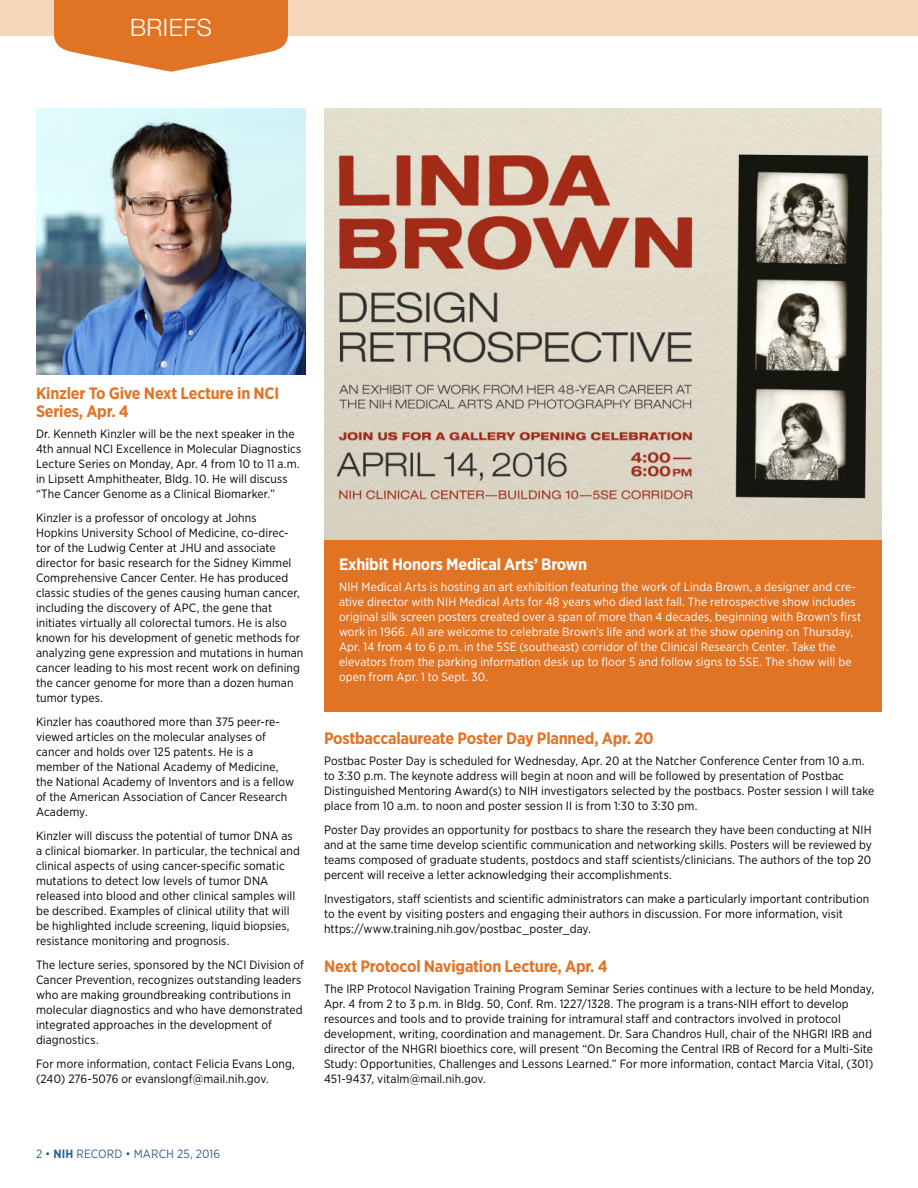
<style>
.page{position:relative;width:918px;height:1188px;background:#fff}
.page>*{position:absolute;margin:0;border:0;box-sizing:border-box;transform-origin:0 0}
.Page_jump{font:300 24px "Helvetica Neue LT Std";letter-spacing:.02em;color:#fff}
.Head__Briefs{font:700 16.5px/18px "Gotham Narrow";letter-spacing:-.015em;color:#e17325}
.Head__Briefs-2{font:700 16.5px "Gotham Narrow";letter-spacing:-.015em;color:#fff}
.Body_2__Briefs_and_S{font:12px/15px "Gotham Narrow";letter-spacing:.01em;color:#000}
.Body_2__Briefs_and_S-2{font:12px/15px "Gotham Narrow";letter-spacing:.01em;color:#fff}
.Body_2__Briefs_and_S-3{font:12px "Gotham Narrow";letter-spacing:.015em;color:#316094}
.s1{font-weight:700}
</style>
<div class="page">
<div style="left:0;top:0;width:918px;height:35px;background:#f6d6bb"></div>
<svg style="left:54px;top:0;width:234px;height:72px"></svg>
<img style="left:324px;top:108px;width:558px;height:432px">
<div style="left:324px;top:540px;width:558px;height:172px;background:#e17325"></div>
<img style="left:36px;top:108px;width:270px;height:266px">
<p class="Page_jump" style="left:130px;top:13px;width:83px">BRIEFS</p>
<p class="Head__Briefs" style="left:36px;top:384px;width:245px">Kinzler To Give Next Lecture in NCI<br>Series, Apr. 4</p>
<p class="Body_2__Briefs_and_S" style="left:36px;top:426px;width:267px">Dr. Kenneth Kinzler will be the next speaker in the 4th annual NCI Excellence in Molecular Diagnostics Lecture Series on Monday, Apr. 4 from 10 to 11 a.m. in Lipsett Amphitheater, Bldg. 10. He will discuss “The Cancer Genome as a Clinical Biomarker.”</p>
<p class="Body_2__Briefs_and_S" style="left:36px;top:510px;width:269px">Kinzler is a professor of oncology at Johns<br>Hopkins University School of Medicine, co-direc&shy;tor of the Ludwig Center at JHU and associate director for basic research for the Sidney Kimmel Comprehensive Cancer Center. He has produced classic studies of the genes causing human cancer, including the discovery of APC, the gene that initiates virtually all colorectal tumors. He is also known for his development of genetic methods for analyzing gene expression and mutations in human cancer leading to his most recent work on defining the cancer genome for more than a dozen human tumor types.</p>
<p class="Body_2__Briefs_and_S" style="left:36px;top:714px;width:260px">Kinzler has coauthored more than 375 peer-re&shy;viewed articles on the molecular analyses of cancer and holds over 125 patents. He is a member of the National Academy of Medicine, the National Academy of Inventors and is a fellow of the American Association of Cancer Research Academy.</p>
<p class="Body_2__Briefs_and_S" style="left:36px;top:828px;width:265px">Kinzler will discuss the potential of tumor DNA as a clinical biomarker. In particular, the technical and clinical aspects of using cancer-specific somatic mutations to detect low levels of tumor DNA released into blood and other clinical samples will be described. Examples of clinical utility that will be highlighted include screening, liquid biopsies, resistance monitoring and prognosis.</p>
<p class="Body_2__Briefs_and_S" style="left:36px;top:957px;width:270px">The lecture series, sponsored by the NCI Division of Cancer Prevention, recognizes outstanding leaders who are making groundbreaking contributions in molecular diagnostics and who have demonstrated integrated approaches in the development of diagnostics.</p>
<p class="Body_2__Briefs_and_S" style="left:36px;top:1056px;width:260px">For more information, contact Felicia Evans Long, (240) 276-5076 or evanslongf@mail.nih.gov.</p>
<p class="Head__Briefs-2" style="left:339px;top:554px;width:250px">Exhibit Honors Medical Arts’ Brown</p>
<p class="Body_2__Briefs_and_S-2" style="left:339px;top:579px;width:524px">NIH Medical Arts is hosting an art exhibition featuring the work of Linda Brown, a designer and cre&shy;ative director with NIH Medical Arts for 48 years who died last fall. The retrospective show includes original silk screen posters created over a span of more than 4 decades, beginning with Brown’s first work in 1966. All are welcome to celebrate Brown’s life and work at the show opening on Thursday, Apr. 14 from 4 to 6 p.m. in the 5SE (southeast) corridor of the Clinical Research Center. Take the elevators from the parking information desk up to floor 5 and follow signs to 5SE. The show will be open from Apr. 1 to Sept. 30.</p>
<p class="Head__Briefs" style="left:324px;top:729px;width:331px">Postbaccalaureate Poster Day Planned, Apr. 20</p>
<p class="Body_2__Briefs_and_S" style="left:324px;top:753px;width:552px">Postbac Poster Day is scheduled for Wednesday, Apr. 20 at the Natcher Conference Center from 10 a.m. to 3:30 p.m. The keynote address will begin at noon and will be followed by presentation of Postbac Distinguished Mentoring Award(s) to NIH investigators selected by the postbacs. Poster session I will take place from 10 a.m. to noon and poster session II is from 1:30 to 3:30 pm.</p>
<p class="Body_2__Briefs_and_S" style="left:324px;top:822px;width:550px;text-align:justify">Poster Day provides an opportunity for postbacs to share the research they have been conducting at NIH and at the same time develop scientific communication and networking skills. Posters will be reviewed by teams composed of graduate students, postdocs and staff scientists/clinicians. The authors of the top 20 percent will receive a letter acknowledging their accomplishments.</p>
<p class="Body_2__Briefs_and_S" style="left:324px;top:891px;width:547px">Investigators, staff scientists and scientific administrators can make a particularly important contribution to the event by visiting posters and engaging their authors in discussion. For more information, visit https://www.training.nih.gov/postbac_poster_day.</p>
<p class="Head__Briefs" style="left:324px;top:957px;width:285px">Next Protocol Navigation Lecture, Apr. 4</p>
<p class="Body_2__Briefs_and_S" style="left:324px;top:981px;width:552px">The IRP Protocol Navigation Training Program Seminar Series continues with a lecture to be held Monday, Apr. 4 from 2 to 3 p.m. in Bldg. 50, Conf. Rm. 1227/1328. The program is a trans-NIH effort to develop resources and tools and to provide training for intramural staff and contractors involved in protocol development, writing, coordination and management. Dr. Sara Chandros Hull, chair of the NHGRI IRB and director of the NHGRI bioethics core, will present “On Becoming the Central IRB of Record for a Multi-Site Study: Opportunities, Challenges and Lessons Learned.” For more information, contact Marcia Vital, (301)<br>451-9437, vitalm@mail.nih.gov.</p>
<p class="Body_2__Briefs_and_S-3" style="left:36px;top:1146px;width:186px">2 • <span class="s1">NIH</span> RECORD • MARCH 25, 2016</p>
</div>
